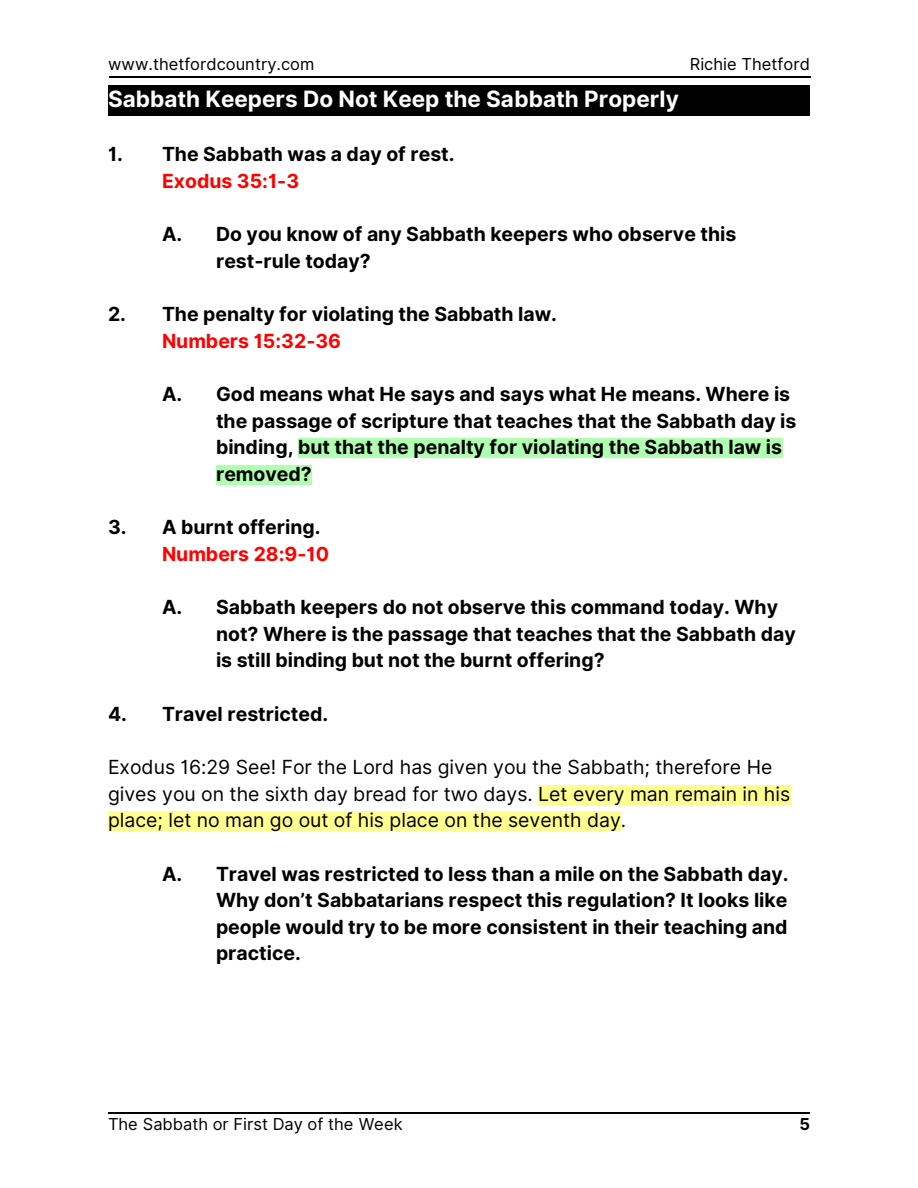
<style>
.page{position:relative;width:918px;height:1188px;background:#fff}
.page>*{position:absolute;margin:0;border:0;box-sizing:border-box;transform-origin:0 0}
.t1{font:700 22.5px "Inter";color:#fff}
.t2{font:700 19.5px/26.7px "Inter";color:#000}
.t3{font:19.5px/26.7px "Inter";color:#000}
.t4{font:700 19.5px "Inter";color:#f00}
.t5{font:16.5px "Inter";color:#000}
.t6{font:700 16.5px "Inter";color:#000}
</style>
<div class="page">
<hr style="left:109px;top:77px;width:702px;height:1px;background:#000">
<div style="left:108px;top:85px;width:702px;height:31px;background:#000"></div>
<div style="left:298px;top:439px;width:484px;height:19px;background:#b0ffb0"></div>
<div style="left:216px;top:465px;width:96px;height:20px;background:#b0ffb0"></div>
<div style="left:538px;top:785px;width:252px;height:20px;background:#ffff8f"></div>
<div style="left:108px;top:812px;width:513px;height:19px;background:#ffff8f"></div>
<hr style="left:108px;top:1113px;width:702px;height:1px;background:#000">
<p class="t5" style="left:108px;top:54px;width:208px">www.thetfordcountry.com</p>
<p class="t5" style="left:690px;top:54px;width:122px">Richie Thetford</p>
<p class="t1" style="left:108px;top:85px;width:572px">Sabbath Keepers Do Not Keep the Sabbath Properly</p>
<p class="t2" style="left:108px;top:141px;width:348px">1. The Sabbath was a day of rest.</p>
<p class="t4" style="left:162px;top:169px;width:139px">Exodus 35:1-3</p>
<p class="t2" style="left:216px;top:221px;width:522px;text-indent:-54px">A. Do you know of any Sabbath keepers who observe this rest-rule today?</p>
<p class="t2" style="left:108px;top:301px;width:451px">2. The penalty for violating the Sabbath law.</p>
<p class="t4" style="left:162px;top:329px;width:181px">Numbers 15:32-36</p>
<p class="t2" style="left:216px;top:381px;width:582px;text-indent:-54px">A. God means what He says and says what He means. Where is the passage of scripture that teaches that the Sabbath day is binding, but that the penalty for violating the Sabbath law is removed?</p>
<p class="t2" style="left:108px;top:514px;width:214px">3. A burnt offering.</p>
<p class="t4" style="left:162px;top:542px;width:169px">Numbers 28:9-10</p>
<p class="t2" style="left:216px;top:594px;width:581px;text-indent:-54px">A. Sabbath keepers do not observe this command today. Why not? Where is the passage that teaches that the Sabbath day is still binding but not the burnt offering?</p>
<p class="t2" style="left:108px;top:700px;width:222px">4. Travel restricted.</p>
<p class="t3" style="left:108px;top:754px;width:684px">Exodus 16:29 See! For the Lord has given you the Sabbath; therefore He gives you on the sixth day bread for two days. Let every man remain in his place; let no man go out of his place on the seventh day.</p>
<p class="t2" style="left:216px;top:860px;width:574px;text-align:justify;text-indent:-54px">A. Travel was restricted to less than a mile on the Sabbath day.<br>Why don’t Sabbatarians respect this regulation? It looks like people would try to be more consistent in their teaching and practice.</p>
<p class="t5" style="left:108px;top:1114px;width:296px">The Sabbath or First Day of the Week</p>
<p class="t6" style="left:799px;top:1114px;width:12px">5</p>
</div>
